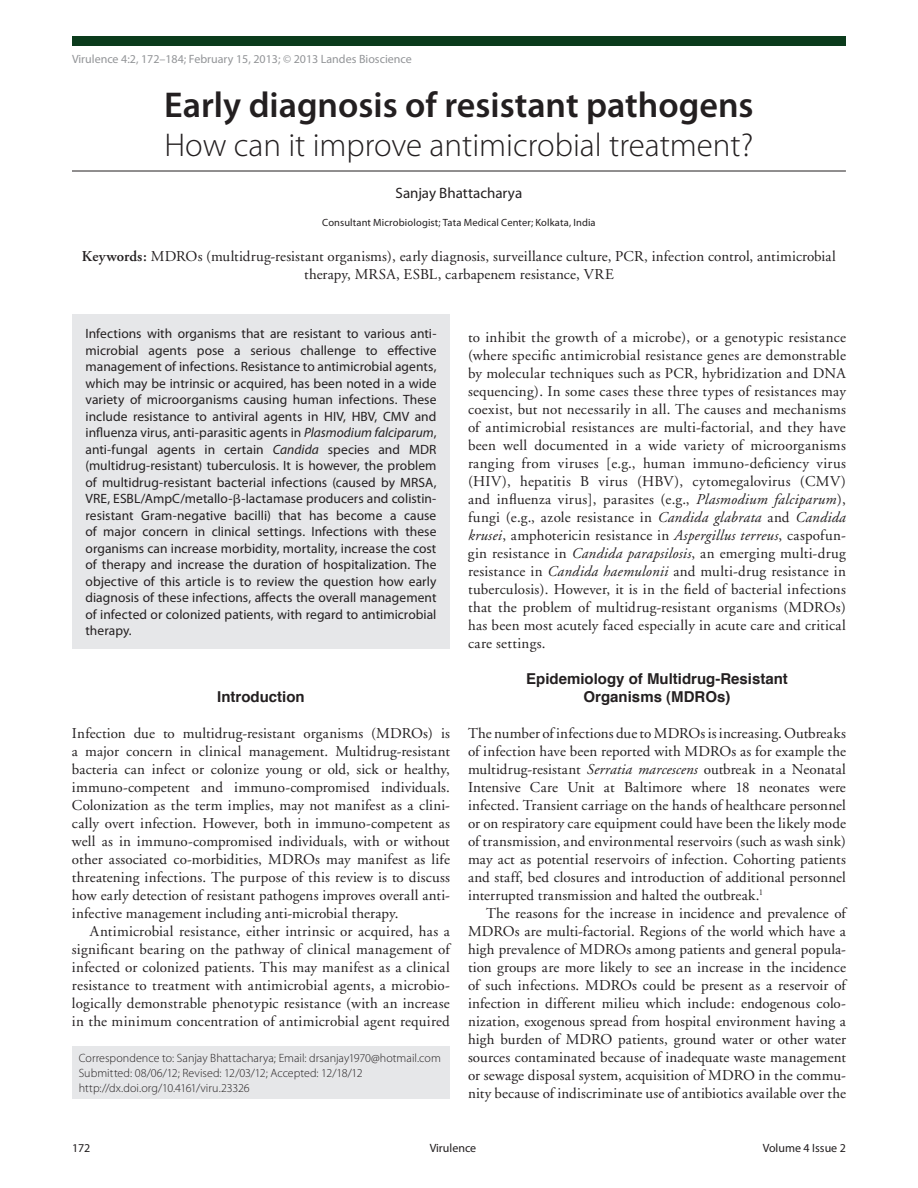
<style>
.page{position:relative;width:918px;height:1188px;background:#fff}
.page>*{position:absolute;margin:0;border:0;box-sizing:border-box;transform-origin:0 0}
.t1{font:600 36px "Myriad Pro";color:#231f20}
.t2{font:300 33px "Myriad Pro";color:#231f20}
.t3{font:15px/18px "Adobe Garamond";letter-spacing:.01em;color:#231f20;text-align:justify}
.t4{font:700 15px/18px "Helvetica";color:#231f20;text-align:center}
.t5{font:15px "Myriad Pro";color:#231f20}
.t6{font:13.5px/16.5px "Myriad Pro";letter-spacing:.005em;color:#231f20;text-align:justify}
.t7{font:300 12px/15px "Myriad Pro";color:#231f20}
.t8{font:12px "Myriad Pro";color:#939598}
.t9{font:12px "Myriad Pro";color:#231f20}
.t10{font:10.5px "Myriad Pro";letter-spacing:.01em;color:#231f20}
.s1{font-weight:600}
.s2{font-style:italic}
.s3{font-family:"Universal Std Greekw Math Pi"}
</style>
<div class="page">
<div style="left:72px;top:36px;width:774px;height:10px;background:#0b3b1c"></div>
<div style="left:72px;top:1046px;width:378px;height:53px;background:#e6e7e9"></div>
<div style="left:72px;top:315px;width:378px;height:334px;background:#e6e7e9"></div>
<hr style="left:72px;top:171px;width:774px;height:1px;background:#231f20">
<p class="t8" style="left:72px;top:52px;width:341px">Virulence 4:2, 172–184; February 15, 2013; © 2013 Landes Bioscience</p>
<h1 class="t1" style="left:164px;top:82px;width:591px">Early diagnosis of resistant pathogens</h1>
<h2 class="t2" style="left:165px;top:125px;width:590px">How can it improve antimicrobial treatment?</h2>
<p class="t5" style="left:396px;top:184px;width:128px">Sanjay Bhattacharya</p>
<p class="t10" style="left:322px;top:217px;width:275px">Consultant Microbiologist; Tata Medical Center; Kolkata, India</p>
<p class="t3" style="left:82px;top:247px;width:756px;text-align:center"><span class="s1">Keywords:</span> MDROs (multidrug-resistant organisms), early diagnosis, surveillance culture, PCR, infection control, antimicrobial therapy, MRSA, ESBL, carbapenem resistance, VRE</p>
<p class="t6" style="left:86px;top:325px;width:353px">Infections with organisms that are resistant to various anti&shy;microbial agents pose a serious challenge to effective management of infections. Resistance to antimicrobial agents, which may be intrinsic or acquired, has been noted in a wide variety of microorganisms causing human infections. These include resistance to antiviral agents in HIV, HBV, CMV and influenza virus, anti-parasitic agents in <span class="s2">Plasmodium falciparum</span>, anti-fungal agents in certain <span class="s2">Candida</span> species and MDR (multidrug-resistant) tuberculosis. It is however, the problem of multidrug-resistant bacterial infections (caused by MRSA, VRE, ESBL/AmpC/metallo-<span class="s3">β</span>-lactamase producers and colistin&shy;resistant Gram-negative bacilli) that has become a cause of major concern in clinical settings. Infections with these organisms can increase morbidity, mortality, increase the cost of therapy and increase the duration of hospitalization. The objective of this article is to review the question how early diagnosis of these infections, affects the overall management of infected or colonized patients, with regard to antimicrobial therapy.</p>
<p class="t4" style="left:217px;top:688px;width:89px">Introduction</p>
<p class="t3" style="left:72px;top:725px;width:380px">Infection due to multidrug-resistant organisms (MDROs) is a major concern in clinical management. Multidrug-resistant bacteria can infect or colonize young or old, sick or healthy, immuno-competent and immuno-compromised individuals.<br>Colonization as the term implies, may not manifest as a clini&shy;cally overt infection. However, both in immuno-competent as well as in immuno-compromised individuals, with or without other associated co-morbidities, MDROs may manifest as life threatening infections. The purpose of this review is to discuss how early detection of resistant pathogens improves overall anti&shy;infective management including anti-microbial therapy.</p>
<p class="t3" style="left:72px;top:923px;width:379px;text-indent:18px">Antimicrobial resistance, either intrinsic or acquired, has a significant bearing on the pathway of clinical management of infected or colonized patients. This may manifest as a clinical resistance to treatment with antimicrobial agents, a microbio&shy;logically demonstrable phenotypic resistance (with an increase in the minimum concentration of antimicrobial agent required</p>
<p class="t7" style="left:79px;top:1050px;width:364px">Correspondence to: Sanjay Bhattacharya; Email: drsanjay1970@hotmail.com<br>Submitted: 08/06/12; Revised: 12/03/12; Accepted: 12/18/12 http://dx.doi.org/10.4161/viru.23326</p>
<p class="t3" style="left:468px;top:329px;width:380px">to inhibit the growth of a microbe), or a genotypic resistance (where specific antimicrobial resistance genes are demonstrable by molecular techniques such as PCR, hybridization and DNA sequencing). In some cases these three types of resistances may coexist, but not necessarily in all. The causes and mechanisms of antimicrobial resistances are multi-factorial, and they have been well documented in a wide variety of microorganisms ranging from viruses [e.g., human immuno-deficiency virus (HIV), hepatitis B virus (HBV), cytomegalovirus (CMV) and influenza virus], parasites (e.g., <span class="s2">Plasmodium falciparum</span>), fungi (e.g., azole resistance in <span class="s2">Candida glabrata</span> and <span class="s2">Candida krusei</span>, amphotericin resistance in <span class="s2">Aspergillus terreus</span>, caspofun&shy;gin resistance in <span class="s2">Candida parapsilosis</span>, an emerging multi-drug resistance in <span class="s2">Candida haemulonii</span> and multi-drug resistance in tuberculosis). However, it is in the field of bacterial infections that the problem of multidrug-resistant organisms (MDROs) has been most acutely faced especially in acute care and critical care settings.</p>
<p class="t4" style="left:526px;top:670px;width:263px">Epidemiology of Multidrug-Resistant<br>Organisms (MDROs)</p>
<p class="t3" style="left:468px;top:725px;width:380px">The number of infections due to MDROs is increasing. Outbreaks of infection have been reported with MDROs as for example the multidrug-resistant <span class="s2">Serratia marcescens</span> outbreak in a Neonatal Intensive Care Unit at Baltimore where 18 neonates were infected. Transient carriage on the hands of healthcare personnel or on respiratory care equipment could have been the likely mode of transmission, and environmental reservoirs (such as wash sink) may act as potential reservoirs of infection. Cohorting patients and staff, bed closures and introduction of additional personnel interrupted transmission and halted the outbreak.<sup>1</sup></p>
<p class="t3" style="left:468px;top:905px;width:380px;text-indent:18px">The reasons for the increase in incidence and prevalence of MDROs are multi-factorial. Regions of the world which have a high prevalence of MDROs among patients and general popula&shy;tion groups are more likely to see an increase in the incidence of such infections. MDROs could be present as a reservoir of infection in different milieu which include: endogenous colo&shy;nization, exogenous spread from hospital environment having a high burden of MDRO patients, ground water or other water sources contaminated because of inadequate waste management or sewage disposal system, acquisition of MDRO in the commu&shy;nity because of indiscriminate use of antibiotics available over the</p>
<p class="t9" style="left:72px;top:1141px;width:20px">172</p>
<p class="t9" style="left:430px;top:1141px;width:48px">Virulence</p>
<p class="t9" style="left:763px;top:1141px;width:85px">Volume 4 Issue 2</p>
</div>
